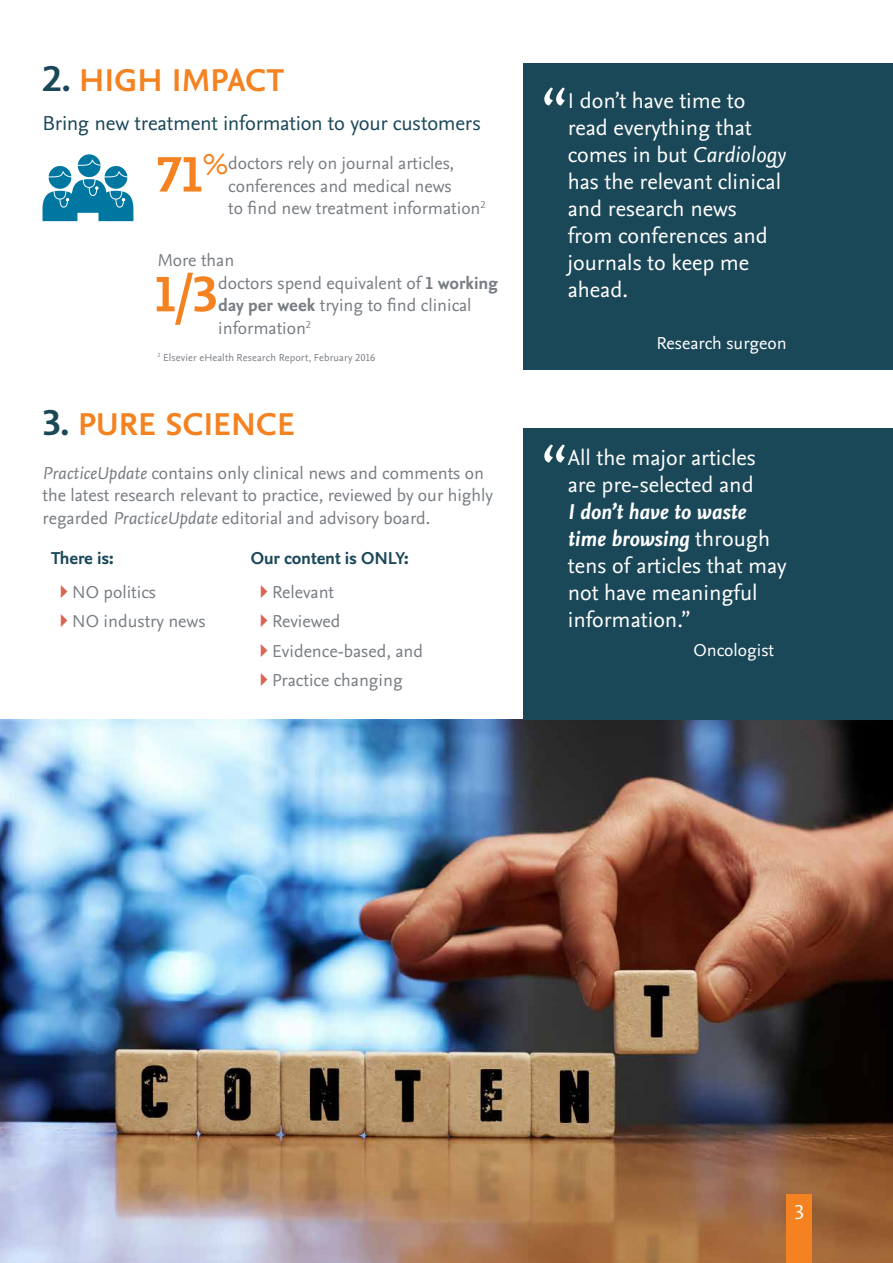
<style>
.page{position:relative;width:893px;height:1263px;background:#fff}
.page>*{position:absolute;margin:0;border:0;box-sizing:border-box;transform-origin:0 0}
.t1{font:63.45px "Nexus Sans OT";color:#fff}
.t2{font:700 52.2px "Nexus Sans OT";color:#f58220}
.t3{font:700 33px "Nexus Sans OT";letter-spacing:.01em;color:#f58220}
.t4{font:22.5px/27px "Nexus Sans OT";color:#fff}
.t5{font:21px "Nexus Sans OT";letter-spacing:-.01em;color:#1b4858}
.t6{font:21px "Nexus Sans OT";color:#fff}
.t7{font:18px/22.5px "Nexus Sans OT";color:#787d83}
.t8{font:700 18px "Nexus Sans OT";letter-spacing:-.01em;color:#1b4858}
.t9{font:18px "Nexus Sans OT";color:#fff}
.t10{font:10.5px "Nexus Sans OT";letter-spacing:.015em;color:#787d83}
.s1{font-size:37.5px;color:#1b4858}
.s2{color:#1b4858}
.s3{font-weight:700;font-size:52.2px;color:#f58220}
.s4{font-size:30.45px;color:#f58220}
.s5{font-weight:700}
.s6{font-style:italic}
.s7{font-weight:700;font-style:italic}
</style>
<div class="page">
<img style="left:0;top:720px;width:893px;height:543px">
<div style="left:523px;top:64px;width:370px;height:306px;background:#1b4858"></div>
<svg style="left:43px;top:154px;width:90px;height:67px"></svg>
<div style="left:523px;top:429px;width:370px;height:291px;background:#1b4858"></div>
<div style="left:787px;top:1195px;width:25px;height:68px;background:#f58220"></div>
<h3 class="t3" style="left:43px;top:62px;width:243px"><span class="s1">2</span><span class="s2">.</span> HIGH IMPACT</h3>
<p class="t5" style="left:43px;top:111px;width:440px">Bring new treatment information to your customers</p>
<p class="t7" style="left:228px;top:153px;width:259px;text-indent:-71px"><span class="s3">71</span><span class="s4">%</span>doctors rely on journal articles, conferences and medical news<br>to find new treatment information<sup>2</sup></p>
<p class="t7" style="left:157px;top:250px;width:78px">More than</p>
<h2 class="t2" style="left:155px;top:264px;width:65px">1/3</h2>
<p class="t7" style="left:218px;top:272px;width:281px">doctors spend equivalent of <span class="s5">1 working day per week</span> trying to find clinical information<sup>2</sup></p>
<p class="t10" style="left:157px;top:351px;width:219px"><sup>2</sup> Elsevier eHealth Research Report, February 2016</p>
<h3 class="t3" style="left:43px;top:405px;width:254px"><span class="s1">3</span><span class="s2">.</span> PURE SCIENCE</h3>
<p class="t7" style="left:43px;top:462px;width:452px"><span class="s6">PracticeUpdate</span> contains only clinical news and comments on the latest research relevant to practice, reviewed by our highly regarded <span class="s6">PracticeUpdate</span> editorial and advisory board.</p>
<p class="t8" style="left:51px;top:548px;width:64px">There is:</p>
<p class="t7" style="left:72px;top:578px;width:135px;line-height:29.5px">NO politics<br>NO industry news</p>
<p class="t8" style="left:251px;top:548px;width:159px">Our content is ONLY:</p>
<p class="t7" style="left:272px;top:578px;width:152px;line-height:29.5px">Relevant<br>Reviewed<br>Evidence-based, and<br>Practice changing</p>
<h1 class="t1" style="left:541px;top:78px;width:28px">“</h1>
<p class="t4" style="left:568px;top:88px;width:220px">I don’t have time to read everything that comes in but <span class="s6">Cardiology </span>has the relevant clinical and research news from conferences and journals to keep me ahead.</p>
<p class="t9" style="left:656px;top:333px;width:132px">Research surgeon</p>
<h1 class="t1" style="left:541px;top:435px;width:28px">“</h1>
<p class="t4" style="left:568px;top:445px;width:190px">All the major articles are pre-selected and</p>
<p class="t4" style="left:568px;top:499px;width:220px"><span class="s7">I don’t have to waste time browsing</span> through tens of articles that may not have meaningful information.”</p>
<p class="t9" style="left:693px;top:640px;width:82px">Oncologist</p>
<p class="t6" style="left:794px;top:1200px;width:12px">3</p>
</div>
